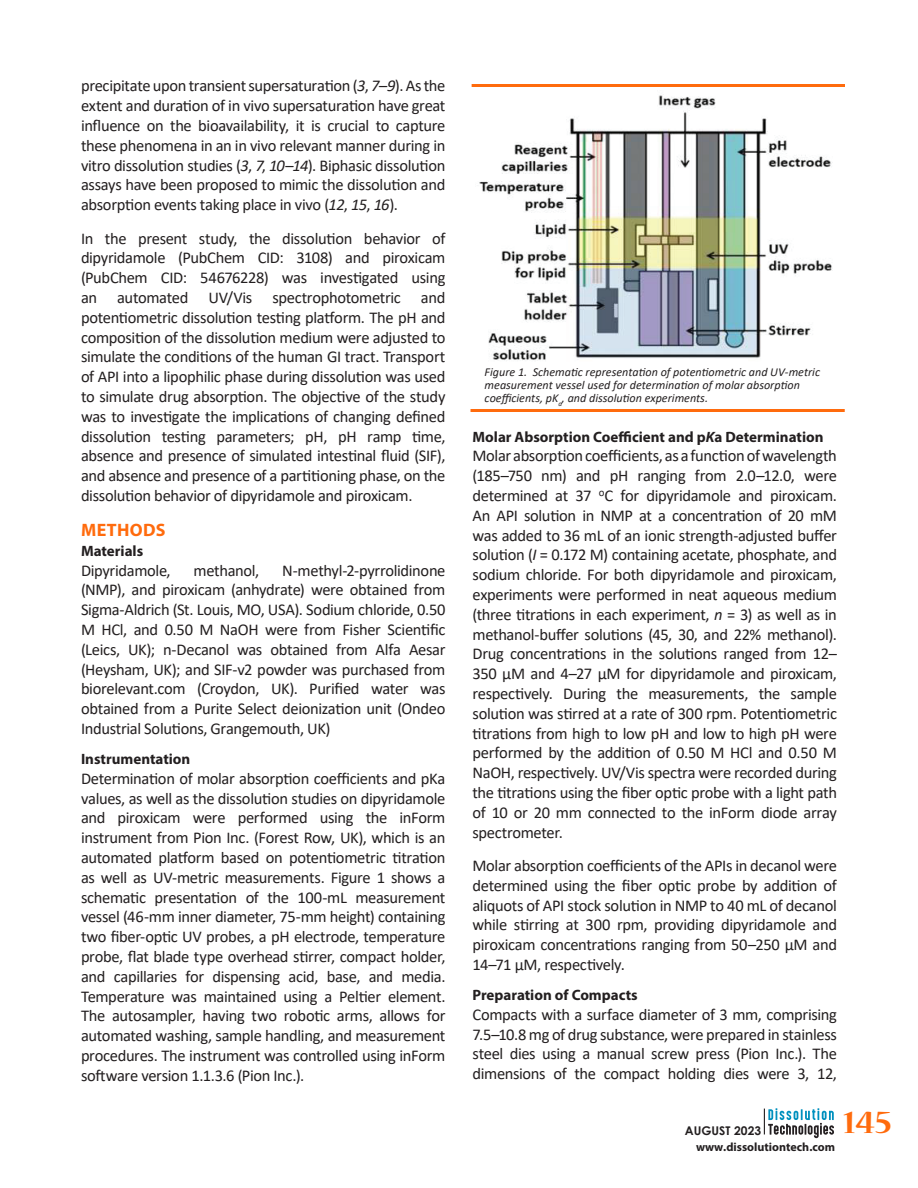
<style>
.page{position:relative;width:918px;height:1188px;background:#fff}
.page>*{position:absolute;margin:0;border:0;box-sizing:border-box;transform-origin:0 0}
.t1{font:700 36px "Nueva Std";color:#ff6b0d}
.Header_1{font:700 18px "Myriad Pro";letter-spacing:.02em;color:#ff6b0d}
.BODY_COPY{font:16.5px/19.8px "Calibri";letter-spacing:-.02em;color:#231f20;text-align:justify}
.Drop_Cap-First_Paragraph{font:16.5px/19.8px "Calibri";letter-spacing:-.02em;color:#231f20;text-align:justify}
.Header_2{font:700 15px "Myriad Pro";color:#231f20}
.t2{font:italic 12.15px/12.9px "Calibri";color:#231f20}
.t3{font:700 12px "Myriad Pro";color:#231f20}
.t4{font:700 12px "Century Gothic";color:#231f20}
.s1{font-style:italic}
</style>
<div class="page">
<svg style="left:764px;top:1108px;width:70px;height:30px"></svg>
<hr style="left:472px;top:84px;width:372px;height:3px;background:#ff6b0d">
<hr style="left:471px;top:409px;width:373px;height:3px;background:#ff6b0d">
<img style="left:479px;top:95px;width:353px;height:265px">
<p class="Drop_Cap-First_Paragraph" style="left:81px;top:76px;width:366px">precipitate upon transient supersaturation (<span class="s1">3</span>, <span class="s1">7</span>–<span class="s1">9</span>). As the extent and duration of in vivo supersaturation have great influence on the bioavailability, it is crucial to capture these phenomena in an in vivo relevant manner during in vitro dissolution studies (<span class="s1">3</span>, <span class="s1">7</span>, <span class="s1">10</span>–<span class="s1">14</span>). Biphasic dissolution assays have been proposed to mimic the dissolution and absorption events taking place in vivo (<span class="s1">12</span>, <span class="s1">15</span>, <span class="s1">16</span>).</p>
<p class="BODY_COPY" style="left:81px;top:228px;width:366px">In the present study, the dissolution behavior of dipyridamole (PubChem CID: 3108) and piroxicam (PubChem CID: 54676228) was investigated using an automated UV/Vis spectrophotometric and potentiometric dissolution testing platform. The pH and composition of the dissolution medium were adjusted to simulate the conditions of the human GI tract. Transport of API into a lipophilic phase during dissolution was used to simulate drug absorption. The objective of the study was to investigate the implications of changing defined dissolution testing parameters; pH, pH ramp time, absence and presence of simulated intestinal fluid (SIF), and absence and presence of a partitioning phase, on the dissolution behavior of dipyridamole and piroxicam.</p>
<p class="Header_1" style="left:81px;top:518px;width:86px">METHODS</p>
<p class="Header_2" style="left:81px;top:541px;width:64px">Materials</p>
<p class="BODY_COPY" style="left:81px;top:560px;width:91px">Dipyridamole,</p>
<p class="BODY_COPY" style="left:194px;top:560px;width:67px">methanol,</p>
<p class="BODY_COPY" style="left:81px;top:560px;width:366px;text-indent:201px">N-methyl-2-pyrrolidinone (NMP), and piroxicam (anhydrate) were obtained from Sigma-Aldrich (St. Louis, MO, USA). Sodium chloride, 0.50<br>M HCl, and 0.50 M NaOH were from Fisher Scientific (Leics, UK); n-Decanol was obtained from Alfa Aesar (Heysham, UK); and SIF-v2 powder was purchased from biorelevant.com (Croydon, UK). Purified water was obtained from a Purite Select deionization unit (Ondeo Industrial Solutions, Grangemouth, UK)</p>
<p class="Header_2" style="left:81px;top:749px;width:111px">Instrumentation</p>
<p class="BODY_COPY" style="left:81px;top:768px;width:366px">Determination of molar absorption coefficients and pKa values, as well as the dissolution studies on dipyridamole and piroxicam were performed using the inForm instrument from Pion Inc. (Forest Row, UK), which is an automated platform based on potentiometric titration as well as UV-metric measurements. Figure 1 shows a schematic presentation of the 100-mL measurement vessel (46-mm inner diameter, 75-mm height) containing two fiber-optic UV probes, a pH electrode, temperature probe, flat blade type overhead stirrer, compact holder, and capillaries for dispensing acid, base, and media.<br>Temperature was maintained using a Peltier element.<br>The autosampler, having two robotic arms, allows for automated washing, sample handling, and measurement procedures. The instrument was controlled using inForm software version 1.1.3.6 (Pion Inc.).</p>
<p class="t2" style="left:485px;top:365px;width:337px">Figure 1. Schematic representation of potentiometric and UV-metric measurement vessel used for determination of molar absorption coefficients, pK<sub>a</sub>, and dissolution experiments.</p>
<p class="Header_2" style="left:472px;top:427px;width:353px">Molar Absorption Coefficient and p<span class="s1">K</span>a Determination</p>
<p class="BODY_COPY" style="left:472px;top:446px;width:366px">Molar absorption coefficients, as a function of wavelength (185–750 nm) and pH ranging from 2.0–12.0, were determined at 37 <sup>o</sup>C for dipyridamole and piroxicam.<br>An API solution in NMP at a concentration of 20 mM was added to 36 mL of an ionic strength-adjusted buffer solution (<span class="s1">I</span> = 0.172 M) containing acetate, phosphate, and sodium chloride. For both dipyridamole and piroxicam, experiments were performed in neat aqueous medium (three titrations in each experiment, <span class="s1">n</span> = 3) as well as in methanol-buffer solutions (45, 30, and 22% methanol).<br>Drug concentrations in the solutions ranged from 12– 350 µM and 4–27 µM for dipyridamole and piroxicam, respectively. During the measurements, the sample solution was stirred at a rate of 300 rpm. Potentiometric titrations from high to low pH and low to high pH were performed by the addition of 0.50 M HCl and 0.50 M NaOH, respectively. UV/Vis spectra were recorded during the titrations using the fiber optic probe with a light path of 10 or 20 mm connected to the inForm diode array spectrometer.</p>
<p class="BODY_COPY" style="left:472px;top:855px;width:366px">Molar absorption coefficients of the APIs in decanol were determined using the fiber optic probe by addition of aliquots of API stock solution in NMP to 40 mL of decanol while stirring at 300 rpm, providing dipyridamole and piroxicam concentrations ranging from 50–250 µM and 14–71 µM, respectively.</p>
<p class="Header_2" style="left:472px;top:985px;width:167px">Preparation of Compacts</p>
<p class="BODY_COPY" style="left:472px;top:1004px;width:366px">Compacts with a surface diameter of 3 mm, comprising 7.5–10.8 mg of drug substance, were prepared in stainless steel dies using a manual screw press (Pion Inc.). The dimensions of the compact holding dies were 3, 12,</p>
<p class="t4" style="left:685px;top:1121px;width:78px">AUGUST 2023</p>
<p class="t3" style="left:696px;top:1139px;width:141px">www.dissolutiontech.com</p>
<p class="t1" style="left:843px;top:1105px;width:50px">145</p>
</div>
